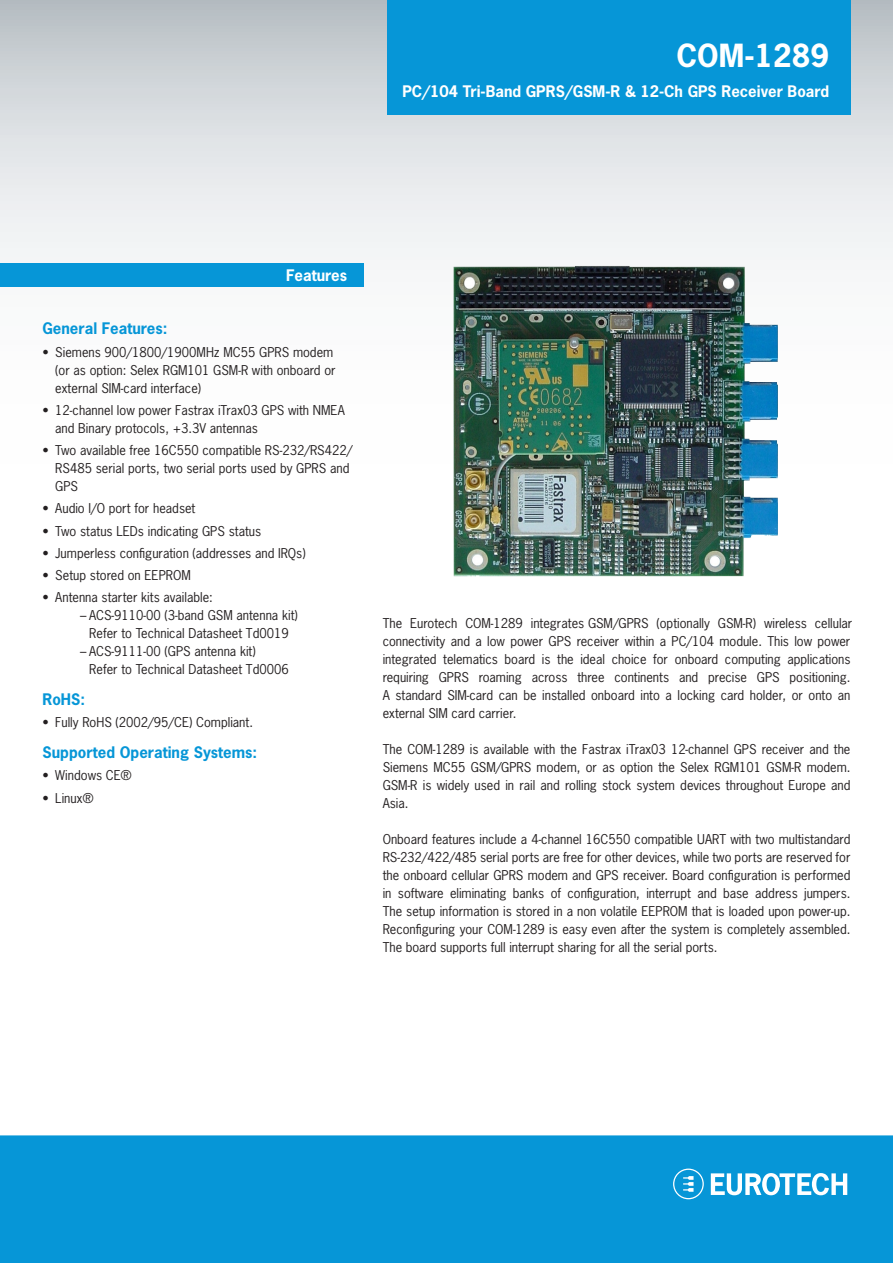
<style>
.page{position:relative;width:893px;height:1263px;background:#fff}
.page>*{position:absolute;margin:0;border:0;box-sizing:border-box;transform-origin:0 0}
.Titolo_Datasheet_pag{font:700 30px "News Gothic Std";color:#fff}
.Sottotitolo_Datashee{font:700 15px "News Gothic Std";color:#fff}
.Titolo_blu{font:700 15px "News Gothic Std";color:#0696d7}
.Corpo_del_Testo{font:12.75px/18px "News Gothic Std";letter-spacing:-.005em;color:#231f20;text-align:justify}
.Elenco_puntato_1{font:12.75px/18px "News Gothic Std";color:#231f20}
.Elenco_puntato_2{font:12.75px/18px "News Gothic Std";color:#231f20;text-align:center}
</style>
<div class="page">
<svg style="left:0;top:0;width:893px;height:577px"></svg>
<div style="left:0;top:1135px;width:893px;height:128px;background:#0696d7"></div>
<div style="left:387px;top:0;width:463px;height:115px;background:#0696d7"></div>
<div style="left:0;top:264px;width:364px;height:23px;background:#0696d7"></div>
<svg style="left:711px;top:1173px;width:136px;height:22px"></svg>
<svg style="left:673px;top:1168px;width:31px;height:31px"></svg>
<img style="left:454px;top:266px;width:324px;height:310px">
<p class="Titolo_Datasheet_pag" style="left:676px;top:36px;width:154px">COM-1289</p>
<p class="Sottotitolo_Datashee" style="left:402px;top:82px;width:428px">PC/104 Tri-Band GPRS/GSM-R &amp; 12-Ch GPS Receiver Board</p>
<p class="Sottotitolo_Datashee" style="left:286px;top:266px;width:62px">Features</p>
<p class="Titolo_blu" style="left:43px;top:319px;width:126px">General Features:</p>
<p class="Elenco_puntato_1" style="left:55px;top:343px;width:282px;text-indent:-13px">• Siemens 900/1800/1900MHz MC55 GPRS modem (or as option: Selex RGM101 GSM-R with onboard or external SIM-card interface)</p>
<p class="Elenco_puntato_1" style="left:55px;top:401px;width:291px;text-indent:-13px">• 12-channel low power Fastrax iTrax03 GPS with NMEA and Binary protocols, +3.3V antennas</p>
<p class="Elenco_puntato_1" style="left:55px;top:441px;width:299px;text-indent:-13px">• Two available free 16C550 compatible RS-232/RS422/<br>RS485 serial ports, two serial ports used by GPRS and<br>GPS</p>
<p class="Elenco_puntato_1" style="left:43px;top:499px;width:154px">• Audio I/O port for headset</p>
<p class="Elenco_puntato_1" style="left:43px;top:522px;width:220px">• Two status LEDs indicating GPS status</p>
<p class="Elenco_puntato_1" style="left:43px;top:544px;width:265px">• Jumperless configuration (addresses and IRQs)</p>
<p class="Elenco_puntato_1" style="left:43px;top:566px;width:150px">• Setup stored on EEPROM</p>
<p class="Elenco_puntato_1" style="left:43px;top:588px;width:172px">• Antenna starter kits available:</p>
<p class="Elenco_puntato_2" style="left:80px;top:606px;width:219px">– ACS-9110-00 (3-band GSM antenna kit)<br>Refer to Technical Datasheet Td0019</p>
<p class="Elenco_puntato_2" style="left:89px;top:642px;width:201px;text-align:left;text-indent:-9px">– ACS-9111-00 (GPS antenna kit)<br>Refer to Technical Datasheet Td0006</p>
<p class="Titolo_blu" style="left:43px;top:689px;width:44px">RoHS:</p>
<p class="Elenco_puntato_1" style="left:43px;top:713px;width:212px">• Fully RoHS (2002/95/CE) Compliant.</p>
<p class="Titolo_blu" style="left:43px;top:742px;width:216px">Supported Operating Systems:</p>
<p class="Elenco_puntato_1" style="left:43px;top:766px;width:91px">• Windows CE®</p>
<p class="Elenco_puntato_1" style="left:43px;top:789px;width:52px">• Linux®</p>
<p class="Corpo_del_Testo" style="left:383px;top:614px;width:471px;text-align:left">The Eurotech COM-1289 integrates GSM/GPRS (optionally GSM-R) wireless cellular connectivity and a low power GPS receiver within a PC/104 module. This low power integrated telematics board is the ideal choice for onboard computing applications requiring GPRS roaming across three continents and precise GPS positioning.<br>A standard SIM-card can be installed onboard into a locking card holder, or onto an external SIM card carrier.</p>
<p class="Corpo_del_Testo" style="left:383px;top:740px;width:469px">The COM-1289 is available with the Fastrax iTrax03 12-channel GPS receiver and the Siemens MC55 GSM/GPRS modem, or as option the Selex RGM101 GSM-R modem.<br>GSM-R is widely used in rail and rolling stock system devices throughout Europe and Asia.</p>
<p class="Corpo_del_Testo" style="left:383px;top:830px;width:469px">Onboard features include a 4-channel 16C550 compatible UART with two multistandard RS-232/422/485 serial ports are free for other devices, while two ports are reserved for the onboard cellular GPRS modem and GPS receiver. Board configuration is performed in software eliminating banks of configuration, interrupt and base address jumpers.<br>The setup information is stored in a non volatile EEPROM that is loaded upon power-up.<br>Reconfiguring your COM-1289 is easy even after the system is completely assembled.<br>The board supports full interrupt sharing for all the serial ports.</p>
</div>
